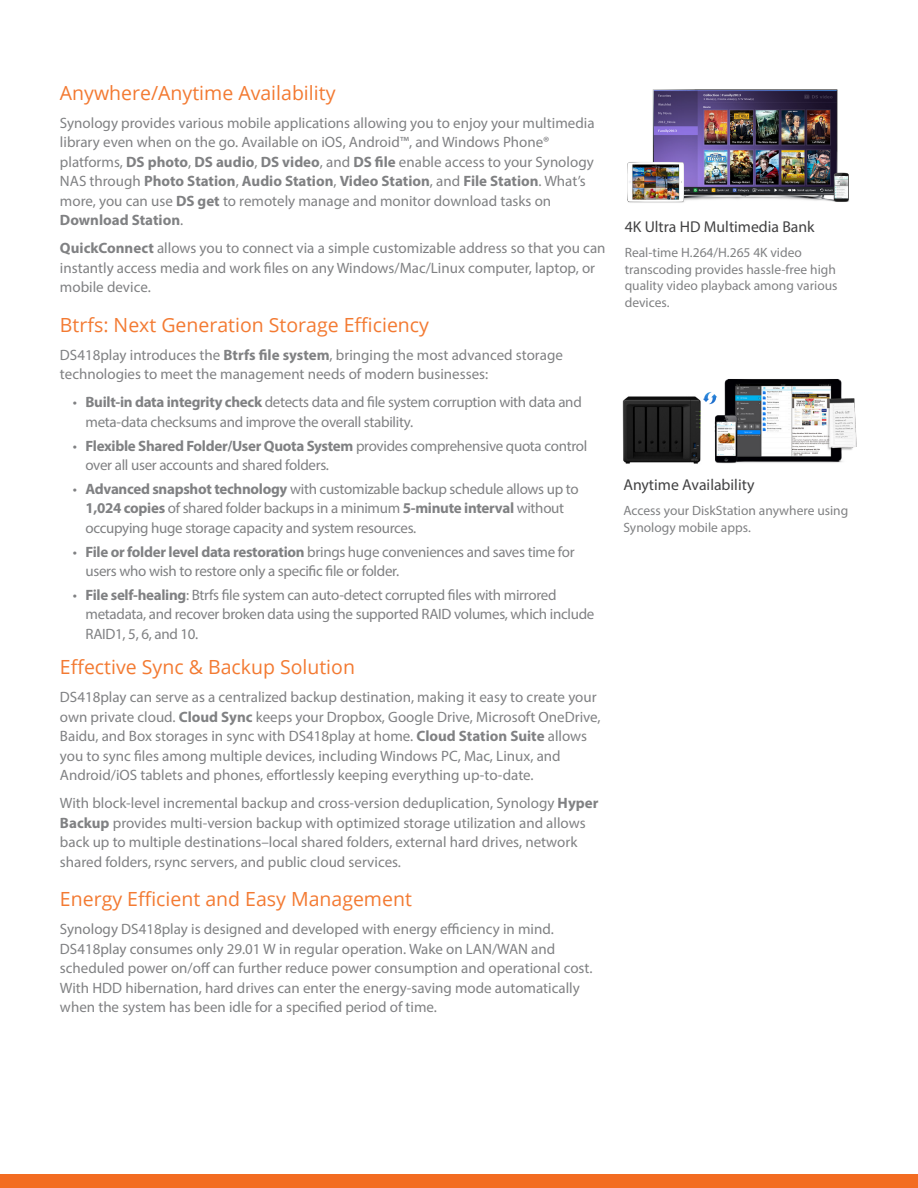
<style>
.page{position:relative;width:918px;height:1188px;background:#fff}
.page>*{position:absolute;margin:0;border:0;box-sizing:border-box;transform-origin:0 0}
.Chapter_Title_1{font:19.5px "Open Sans";color:#f37a32}
.Graphic_Title{font:15.75px "Myriad Pro";color:#414142}
.Body_Content{font:15px/19.5px "Myriad Pro";color:#808183}
.Body_Content-2{font:15px/19.5px "Myriad Pro";letter-spacing:-.02em;color:#808183}
.Graphic_Text{font:13.5px/16.5px "Myriad Pro";color:#808183}
.s1{font-weight:700}
</style>
<div class="page">
<div style="left:0;top:1174px;width:918px;height:14px;background:#f36c21"></div>
<img style="left:627px;top:89px;width:222px;height:114px">
<img style="left:622px;top:396px;width:79px;height:68px">
<img style="left:703px;top:379px;width:154px;height:85px">
<p class="Chapter_Title_1" style="left:60px;top:80px;width:277px">Anywhere/Anytime Availability</p>
<p class="Body_Content" style="left:60px;top:113px;width:536px">Synology provides various mobile applications allowing you to enjoy your multimedia library even when on the go. Available on iOS, Android™, and Windows Phone® platforms, <span class="s1">DS photo</span>, <span class="s1">DS audio</span>, <span class="s1">DS video</span>, and <span class="s1">DS file</span> enable access to your Synology NAS through <span class="s1">Photo Station</span>, <span class="s1">Audio Station</span>, <span class="s1">Video Station</span>, and <span class="s1">File Station</span>. What’s more, you can use <span class="s1">DS get</span> to remotely manage and monitor download tasks on <span class="s1">Download Station</span>.</p>
<p class="Body_Content" style="left:60px;top:238px;width:547px"><span class="s1">QuickConnect</span> allows you to connect via a simple customizable address so that you can instantly access media and work files on any Windows/Mac/Linux computer, laptop, or mobile device.</p>
<p class="Chapter_Title_1" style="left:60px;top:312px;width:371px">Btrfs: Next Generation Storage Efficiency</p>
<p class="Body_Content" style="left:60px;top:345px;width:504px">DS418play introduces the <span class="s1">Btrfs file system</span>, bringing the most advanced storage technologies to meet the management needs of modern businesses:</p>
<p class="Body_Content-2" style="left:86px;top:392px;width:498px;text-indent:-13px">• <span class="s1">Built-in data integrity check</span> detects data and file system corruption with data and meta-data checksums and improve the overall stability.</p>
<p class="Body_Content-2" style="left:86px;top:436px;width:503px;text-indent:-13px">• <span class="s1">Flexible Shared Folder/User Quota System</span> provides comprehensive quota control over all user accounts and shared folders.</p>
<p class="Body_Content-2" style="left:86px;top:479px;width:495px;text-indent:-13px">• <span class="s1">Advanced snapshot technology</span> with customizable backup schedule allows up to<br><span class="s1">1,024 copies</span> of shared folder backups in a minimum <span class="s1">5-minute interval</span> without occupying huge storage capacity and system resources.</p>
<p class="Body_Content-2" style="left:86px;top:542px;width:491px;text-indent:-13px">• <span class="s1">File or folder level data restoration</span> brings huge conveniences and saves time for users who wish to restore only a specific file or folder.</p>
<p class="Body_Content-2" style="left:86px;top:585px;width:510px;text-indent:-13px">• <span class="s1">File self-healing</span>: Btrfs file system can auto-detect corrupted files with mirrored metadata, and recover broken data using the supported RAID volumes, which include<br>RAID1, 5, 6, and 10.</p>
<p class="Chapter_Title_1" style="left:60px;top:654px;width:296px">Effective Sync &amp; Backup Solution</p>
<p class="Body_Content" style="left:60px;top:687px;width:542px">DS418play can serve as a centralized backup destination, making it easy to create your own private cloud. <span class="s1">Cloud Sync</span> keeps your Dropbox, Google Drive, Microsoft OneDrive, Baidu, and Box storages in sync with DS418play at home. <span class="s1">Cloud Station Suite</span> allows you to sync files among multiple devices, including Windows PC, Mac, Linux, and Android/iOS tablets and phones, effortlessly keeping everything up-to-date.</p>
<p class="Body_Content" style="left:60px;top:793px;width:540px">With block-level incremental backup and cross-version deduplication, Synology <span class="s1">Hyper Backup</span> provides multi-version backup with optimized storage utilization and allows back up to multiple destinations–local shared folders, external hard drives, network shared folders, rsync servers, and public cloud services.</p>
<p class="Chapter_Title_1" style="left:60px;top:886px;width:353px">Energy Efficient and Easy Management</p>
<p class="Body_Content" style="left:60px;top:919px;width:534px">Synology DS418play is designed and developed with energy efficiency in mind.<br>DS418play consumes only 29.01 W in regular operation. Wake on LAN/WAN and scheduled power on/off can further reduce power consumption and operational cost.<br>With HDD hibernation, hard drives can enter the energy-saving mode automatically when the system has been idle for a specified period of time.</p>
<p class="Graphic_Title" style="left:625px;top:217px;width:191px">4K Ultra HD Multimedia Bank</p>
<p class="Graphic_Text" style="left:625px;top:244px;width:214px">Real-time H.264/H.265 4K video transcoding provides hassle-free high quality video playback among various devices.</p>
<p class="Graphic_Title" style="left:623px;top:475px;width:133px">Anytime Availability</p>
<p class="Graphic_Text" style="left:623px;top:502px;width:226px">Access your DiskStation anywhere using<br>Synology mobile apps.</p>
</div>
